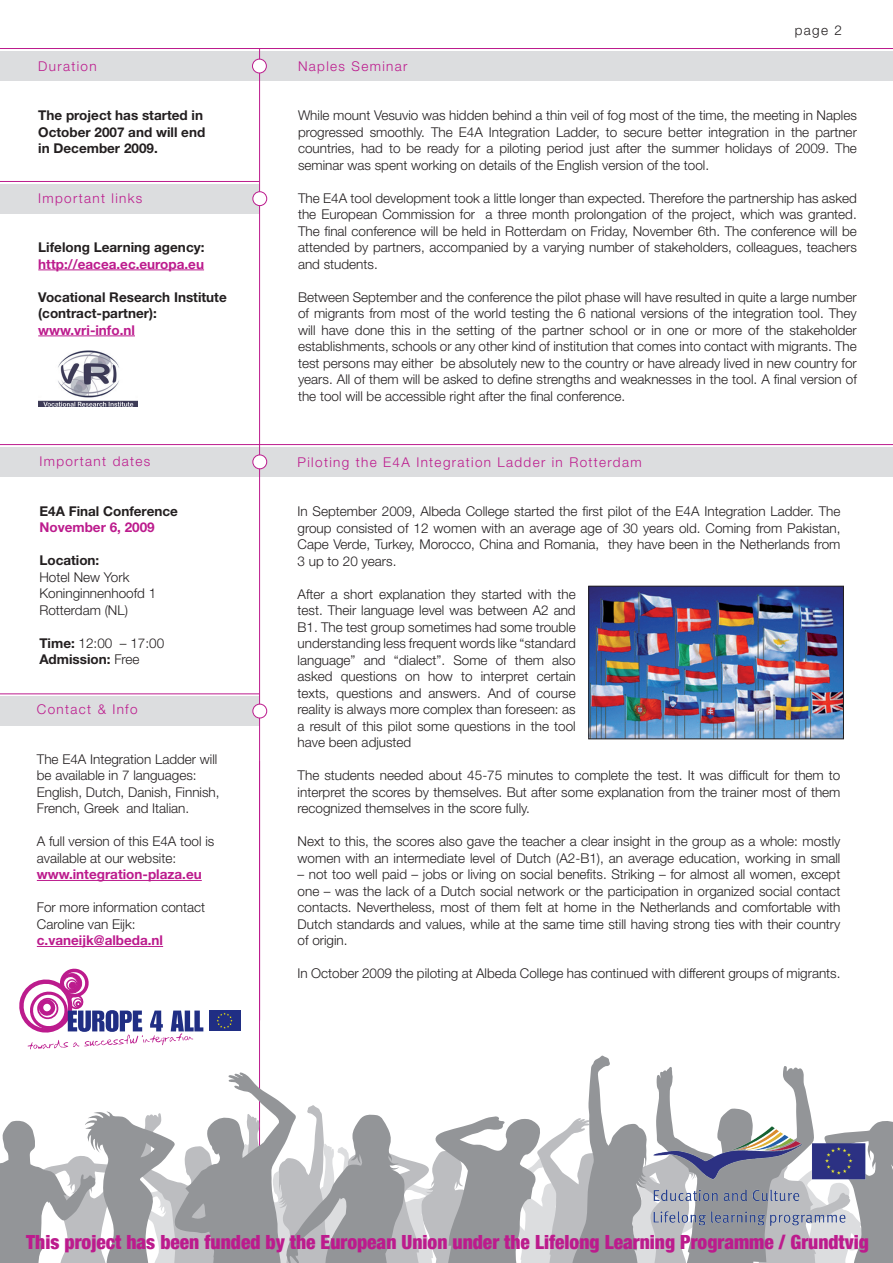
<style>
.page{position:relative;width:893px;height:1263px;background:#fff}
.page>*{position:absolute;margin:0;border:0;box-sizing:border-box;transform-origin:0 0}
.t1{font:900 condensed 19.5px "Helvetica Neue";color:#bc1b8d}
.t2{font:300 13.5px/16.5px "Helvetica Neue";color:#231f20;text-align:justify}
.t3{font:700 13.5px/16.5px "Helvetica Neue";color:#231f20}
.t4{font:300 13.5px "Helvetica Neue";letter-spacing:.1em;color:#bc1b8d}
.t5{font:700 13.5px "Helvetica Neue";color:#bc1b8d}
.s1{font-weight:300}
</style>
<div class="page">
<div style="left:0;top:447px;width:893px;height:30px;background:#dcdddf"></div>
<hr style="left:0;top:444px;width:893px;height:1px;background:#bc1b8d">
<svg style="left:19px;top:969px;width:184px;height:80px"></svg>
<div style="left:209px;top:1010px;width:31px;height:21px;background:#202e84"></div>
<svg style="left:217px;top:1013px;width:16px;height:15px"></svg>
<hr style="left:0;top:48px;width:893px;height:1px;background:#bc1b8d">
<div style="left:0;top:51px;width:893px;height:30px;background:#dcdddf"></div>
<hr style="left:259px;top:761px;width:1px;height:484px;background:#bc1b8d">
<svg style="left:0;top:1055px;width:893px;height:208px"></svg>
<div style="left:0;top:184px;width:259px;height:30px;background:#dcdddf"></div>
<hr style="left:0;top:181px;width:259px;height:1px;background:#bc1b8d">
<div style="left:0;top:696px;width:259px;height:30px;background:#dcdddf"></div>
<hr style="left:0;top:694px;width:259px;height:1px;background:#bc1b8d">
<hr style="left:38px;top:270px;width:166px;height:1px;background:#bc1b8d">
<hr style="left:38px;top:336px;width:97px;height:1px;background:#bc1b8d">
<img style="left:38px;top:351px;width:99px;height:55px">
<img style="left:653px;top:1126px;width:213px;height:99px">
<hr style="left:37px;top:880px;width:165px;height:1px;background:#bc1b8d">
<hr style="left:37px;top:946px;width:126px;height:1px;background:#bc1b8d">
<hr style="left:259px;top:49px;width:1px;height:971px;background:#bc1b8d">
<div style="left:253px;top:192px;width:14px;height:14px;background:#fff;border-radius:50%"></div>
<div style="left:253px;top:192px;width:14px;height:14px;border:1px solid #bc1b8d;border-radius:50%"></div>
<div style="left:253px;top:704px;width:14px;height:14px;background:#fff;border-radius:50%"></div>
<div style="left:253px;top:704px;width:14px;height:14px;border:1px solid #bc1b8d;border-radius:50%"></div>
<div style="left:253px;top:455px;width:14px;height:14px;background:#fff;border-radius:50%"></div>
<div style="left:253px;top:455px;width:14px;height:14px;border:1px solid #bc1b8d;border-radius:50%"></div>
<div style="left:252px;top:59px;width:14px;height:14px;background:#fff;border-radius:50%"></div>
<div style="left:252px;top:59px;width:15px;height:14px;border:1px solid #bc1b8d;border-radius:50%"></div>
<img style="left:590px;top:588px;width:252px;height:149px">
<div style="left:588px;top:586px;width:256px;height:153px;border:1px solid #231f20"></div>
<p class="t4" style="left:38px;top:57px;width:60px">Duration</p>
<p class="t3" style="left:38px;top:107px;width:168px">The project has started in<br>October 2007 and will end in December 2009.</p>
<p class="t4" style="left:38px;top:189px;width:106px">Important links</p>
<p class="t3" style="left:38px;top:239px;width:168px">Lifelong Learning agency:</p>
<p class="t5" style="left:38px;top:255px;width:167px">http://eacea.ec.europa.eu</p>
<p class="t3" style="left:38px;top:288px;width:190px">Vocational Research Institute (contract-partner):</p>
<p class="t5" style="left:38px;top:321px;width:98px">www.vri-info.nl</p>
<p class="t4" style="left:39px;top:453px;width:112px">Important dates</p>
<p class="t3" style="left:39px;top:503px;width:140px">E4A Final Conference</p>
<p class="t5" style="left:39px;top:519px;width:117px">November 6, 2009</p>
<p class="t3" style="left:39px;top:552px;width:61px">Location:</p>
<p class="t2" style="left:39px;top:569px;width:118px;text-align:left">Hotel New York<br>Koninginnenhoofd 1<br>Rotterdam (NL)</p>
<p class="t3" style="left:39px;top:635px;width:126px">Time: <span class="s1">12:00 – 17:00<br></span>Admission: <span class="s1">Free</span></p>
<p class="t4" style="left:37px;top:701px;width:102px">Contact &amp; Info</p>
<p class="t2" style="left:37px;top:750px;width:184px;text-align:left">The E4A Integration Ladder will be available in 7 languages:<br>English, Dutch, Danish, Finnish,<br>French, Greek and Italian.</p>
<p class="t2" style="left:37px;top:833px;width:179px">A full version of this E4A tool is available at our website:</p>
<p class="t5" style="left:37px;top:866px;width:166px">www.integration-plaza.eu</p>
<p class="t2" style="left:37px;top:899px;width:170px">For more information contact<br>Caroline van Eijk:</p>
<p class="t5" style="left:37px;top:932px;width:128px">c.vaneijk@albeda.nl</p>
<p class="t2" style="left:795px;top:22px;width:49px">page 2</p>
<p class="t4" style="left:298px;top:57px;width:111px">Naples Seminar</p>
<p class="t2" style="left:298px;top:107px;width:560px">While mount Vesuvio was hidden behind a thin veil of fog most of the time, the meeting in Naples progressed smoothly. The E4A Integration Ladder, to secure better integration in the partner countries, had to be ready for a piloting period just after the summer holidays of 2009. The seminar was spent working on details of the English version of the tool.</p>
<p class="t2" style="left:298px;top:189px;width:560px">The E4A tool development took a little longer than expected. Therefore the partnership has asked the European Commission for a three month prolongation of the project, which was granted.<br>The final conference will be held in Rotterdam on Friday, November 6th. The conference will be attended by partners, accompanied by a varying number of stakeholders, colleagues, teachers and students.</p>
<p class="t2" style="left:298px;top:288px;width:560px">Between September and the conference the pilot phase will have resulted in quite a large number of migrants from most of the world testing the 6 national versions of the integration tool. They will have done this in the setting of the partner school or in one or more of the stakeholder establishments, schools or any other kind of institution that comes into contact with migrants. The test persons may either be absolutely new to the country or have already lived in new country for years. All of them will be asked to define strengths and weaknesses in the tool. A final version of the tool will be accessible right after the final conference.</p>
<p class="t4" style="left:298px;top:453px;width:346px">Piloting the E4A Integration Ladder in Rotterdam</p>
<p class="t2" style="left:298px;top:503px;width:544px">In September 2009, Albeda College started the first pilot of the E4A Integration Ladder. The group consisted of 12 women with an average age of 30 years old. Coming from Pakistan, Cape Verde, Turkey, Morocco, China and Romania, they have been in the Netherlands from 3 up to 20 years.</p>
<p class="t2" style="left:298px;top:585px;width:280px">After a short explanation they started with the test. Their language level was between A2 and B1. The test group sometimes had some trouble understanding less frequent words like “standard language” and “dialect”. Some of them also asked questions on how to interpret certain texts, questions and answers. And of course reality is always more complex than foreseen: as a result of this pilot some questions in the tool have been adjusted</p>
<p class="t2" style="left:298px;top:767px;width:544px">The students needed about 45-75 minutes to complete the test. It was difficult for them to interpret the scores by themselves. But after some explanation from the trainer most of them recognized themselves in the score fully.</p>
<p class="t2" style="left:298px;top:833px;width:544px">Next to this, the scores also gave the teacher a clear insight in the group as a whole: mostly women with an intermediate level of Dutch (A2-B1), an average education, working in small</p>
<p class="t2" style="left:298px;top:866px;width:544px">– not too well paid – jobs or living on social benefits. Striking – for almost all women, except one – was the lack of a Dutch social network or the participation in organized social contact contacts. Nevertheless, most of them felt at home in the Netherlands and comfortable with Dutch standards and values, while at the same time still having strong ties with their country of origin.</p>
<p class="t2" style="left:298px;top:965px;width:544px">In October 2009 the piloting at Albeda College has continued with different groups of migrants.</p>
<h1 class="t1" style="left:26px;top:1230px;width:844px">This project has been funded by the European Union under the Lifelong Learning Programme / Grundtvig</h1>
</div>
